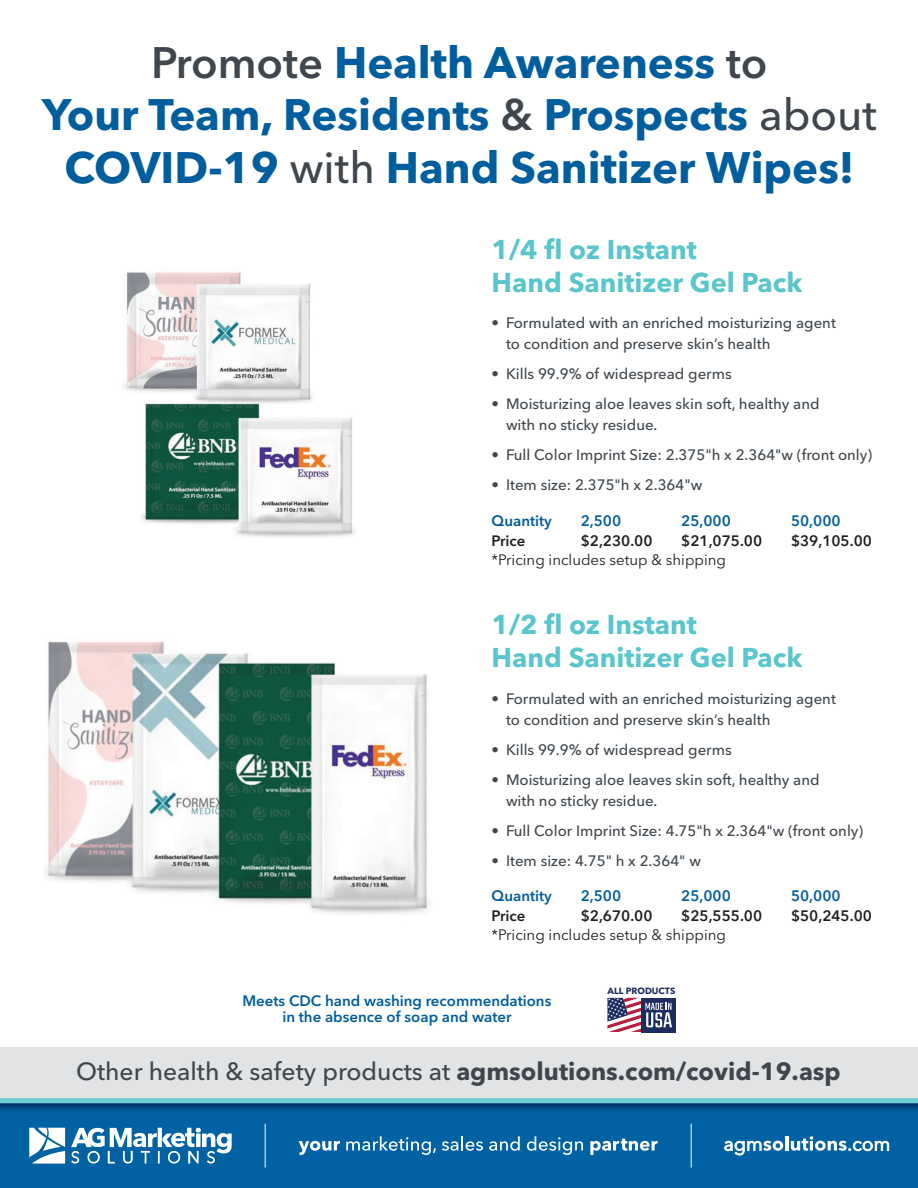
<style>
.page{position:relative;width:918px;height:1188px;background:#fff}
.page>*{position:absolute;margin:0;border:0;box-sizing:border-box;transform-origin:0 0}
.t1{font:700 43.65px/52.3px "Avenir Next LT Pro";color:#005e9e;text-align:center}
.t2{font:700 27px/32.4px "Avenir Next LT Pro";color:#5ac6cc}
.t3{font:700 24.6px "Avenir Next LT Pro";color:#3f464d}
.t4{font:500 15px/21px "Avenir Next LT Pro";color:#3f464d}
.t5{font:600 15px/16.5px "Avenir Next LT Pro";color:#005e9e;text-align:center}
.t6{font:600 15px "Avenir Next LT Pro";color:#231f20}
.t7{font:15px "Avenir Next LT Pro";color:#231f20}
.t8{font:700 9px "Avenir Next LT Pro";color:#1e2d60}
.s1{font-weight:600;color:#3f464d}
.s2{font-weight:500;color:#3f464d}
.s3{font-weight:500}
</style>
<div class="page">
<div style="left:0;top:1047px;width:918px;height:51px;background:#e2e3e4"></div>
<svg style="left:0;top:1103px;width:918px;height:85px;background:#005f9e"></svg>
<div style="left:0;top:1098px;width:918px;height:5px;background:#6fcbd2"></div>
<svg style="left:29px;top:1128px;width:36px;height:36px"></svg>
<svg style="left:71px;top:1128px;width:161px;height:36px"></svg>
<hr style="left:265px;top:1124px;width:1px;height:44px;background:#fff">
<hr style="left:691px;top:1124px;width:1px;height:44px;background:#fff">
<svg style="left:299px;top:1141px;width:41px;height:14px"></svg>
<svg style="left:346px;top:1136px;width:90px;height:19px;background:#3583b5"></svg>
<svg style="left:442px;top:1136px;width:41px;height:15px"></svg>
<svg style="left:489px;top:1136px;width:31px;height:15px"></svg>
<svg style="left:527px;top:1136px;width:56px;height:19px"></svg>
<svg style="left:590px;top:1139px;width:68px;height:16px"></svg>
<svg style="left:724px;top:1141px;width:59px;height:14px"></svg>
<hr style="left:785px;top:1136px;width:3px;height:14px;background:#fff">
<svg style="left:791px;top:1136px;width:98px;height:15px"></svg>
<div style="left:641px;top:998px;width:35px;height:34px;background:#1e2d60"></div>
<svg style="left:607px;top:998px;width:65px;height:34px"></svg>
<img style="left:124px;top:272px;width:231px;height:265px">
<img style="left:46px;top:641px;width:384px;height:273px">
<h1 class="t1" style="left:42px;top:36px;width:836px"><span class="s1">Promote</span> Health Awareness <span class="s1">to<br></span>Your Team, Residents <span class="s1">&amp;</span> Prospects <span class="s2">about<br></span>COVID-19 <span class="s2">with</span> Hand Sanitizer Wipes!</h1>
<h2 class="t2" style="left:492px;top:233px;width:312px">1/4 fl oz Instant<br>Hand Sanitizer Gel Pack</h2>
<p class="t4" style="left:506px;top:313px;width:331px;text-indent:-14px">• Formulated with an enriched moisturizing agent to condition and preserve skin’s health</p>
<p class="t4" style="left:492px;top:364px;width:242px">• Kills 99.9% of widespread germs</p>
<p class="t4" style="left:506px;top:394px;width:315px;text-indent:-14px">• Moisturizing aloe leaves skin soft, healthy and with no sticky residue.</p>
<p class="t4" style="left:492px;top:445px;width:382px">• Full Color Imprint Size: 2.375"h x 2.364"w (front only)</p>
<p class="t4" style="left:492px;top:475px;width:212px">• Item size: 2.375"h x 2.364"w</p>
<p class="t5" style="left:492px;top:513px;width:62px">Quantity</p>
<p class="t6" style="left:492px;top:531px;width:35px">Price</p>
<p class="t7" style="left:492px;top:551px;width:236px">*Pricing includes setup &amp; shipping</p>
<p class="t5" style="left:581px;top:513px;width:42px">2,500</p>
<p class="t6" style="left:581px;top:531px;width:73px">$2,230.00</p>
<p class="t5" style="left:681px;top:513px;width:51px">25,000</p>
<p class="t6" style="left:681px;top:531px;width:82px">$21,075.00</p>
<p class="t5" style="left:791px;top:513px;width:51px">50,000</p>
<p class="t6" style="left:791px;top:531px;width:82px">$39,105.00</p>
<h2 class="t2" style="left:492px;top:609px;width:312px">1/2 fl oz Instant<br>Hand Sanitizer Gel Pack</h2>
<p class="t4" style="left:506px;top:688px;width:331px;text-indent:-14px">• Formulated with an enriched moisturizing agent to condition and preserve skin’s health</p>
<p class="t4" style="left:492px;top:739px;width:242px">• Kills 99.9% of widespread germs</p>
<p class="t4" style="left:506px;top:769px;width:315px;text-indent:-14px">• Moisturizing aloe leaves skin soft, healthy and with no sticky residue.</p>
<p class="t4" style="left:492px;top:820px;width:373px">• Full Color Imprint Size: 4.75"h x 2.364"w (front only)</p>
<p class="t4" style="left:492px;top:850px;width:211px">• Item size: 4.75" h x 2.364" w</p>
<p class="t5" style="left:492px;top:888px;width:62px">Quantity</p>
<p class="t6" style="left:492px;top:906px;width:35px">Price</p>
<p class="t7" style="left:492px;top:926px;width:236px">*Pricing includes setup &amp; shipping</p>
<p class="t5" style="left:581px;top:888px;width:42px">2,500</p>
<p class="t6" style="left:581px;top:906px;width:73px">$2,670.00</p>
<p class="t5" style="left:681px;top:888px;width:51px">25,000</p>
<p class="t6" style="left:681px;top:906px;width:82px">$25,555.00</p>
<p class="t5" style="left:242px;top:992px;width:310px">Meets CDC hand washing recommendations in the absence of soap and water</p>
<p class="t8" style="left:608px;top:986px;width:69px">ALL PRODUCTS</p>
<p class="t5" style="left:791px;top:888px;width:51px">50,000</p>
<p class="t6" style="left:791px;top:906px;width:82px">$50,245.00</p>
<h3 class="t3" style="left:76px;top:1056px;width:766px"><span class="s3">Other health &amp; safety products at</span> agmsolutions.com/covid-19.asp</h3>
</div>
